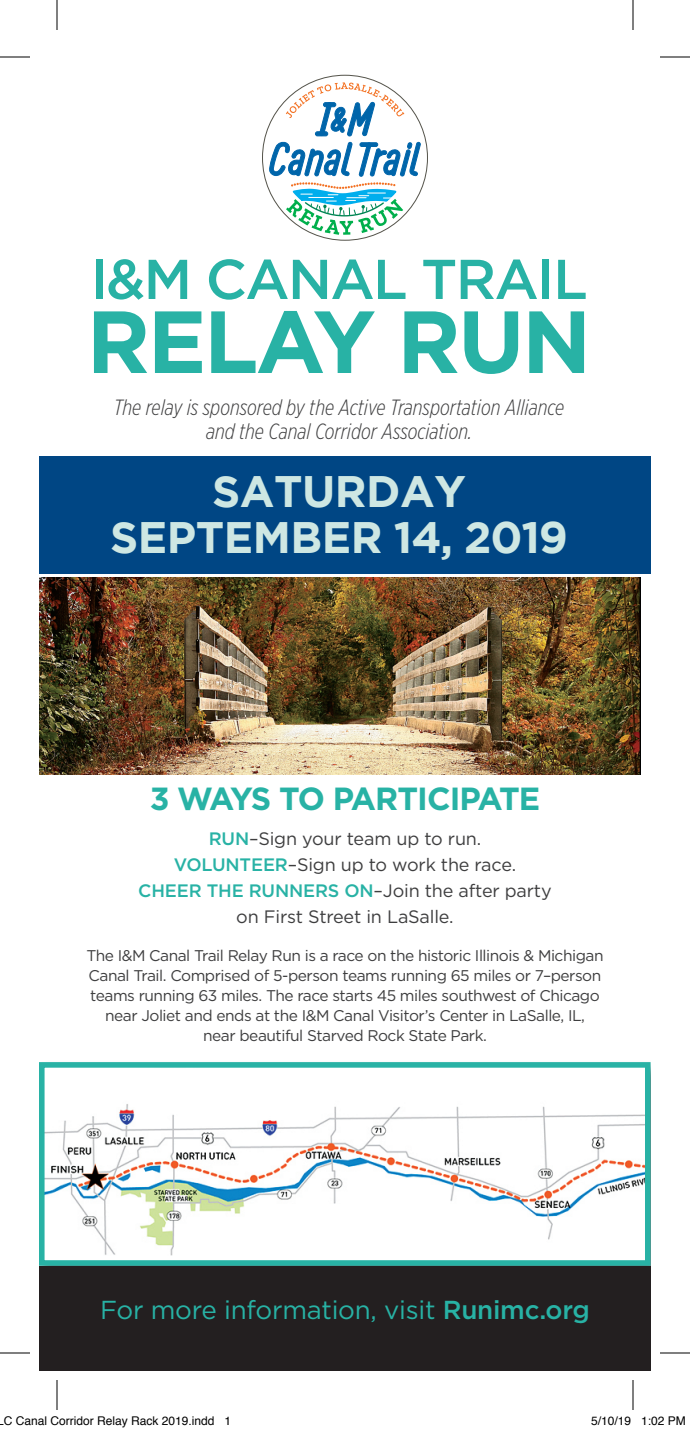
<style>
.page{position:relative;width:690px;height:1431px;background:#fff}
.page>*{position:absolute;margin:0;border:0;box-sizing:border-box;transform-origin:0 0}
.t1{font:700 88px "Gotham";letter-spacing:-.03em;color:#28b2a5}
.t2{font:500 56px "Gotham";letter-spacing:-.03em;color:#28b2a5}
.t3{font:700 44px/46px "Gotham";letter-spacing:-.01em;color:#cee7e3;text-align:center}
.t4{font:700 32px "Gotham";letter-spacing:-.045em;color:#28b2a5}
.t5{font:26px "Gotham";letter-spacing:-.01em;color:#28b2a5}
.t6{font:italic 300 22px/24px "Gotham X Narrow";color:#3e3e3f;text-align:center}
.t7{font:18px/26px "Gotham";letter-spacing:-.01em;color:#3e3e3f;text-align:center}
.t8{font:15.6px/20px "Gotham";letter-spacing:-.03em;color:#3e3e3f;text-align:center}
.t9{font:12px "Helvetica";color:#000}
.s1{font-weight:500;color:#28b2a5}
.s2{font-weight:500}
</style>
<div class="page">
<img style="left:46px;top:1104px;width:598px;height:152px">
<div style="left:39px;top:1062px;width:612px;height:204px;border:6px solid #28b2a5"></div>
<img style="left:39px;top:578px;width:602px;height:196px">
<div style="left:39px;top:1267px;width:612px;height:104px;background:#231f20"></div>
<div style="left:39px;top:457px;width:612px;height:117px;background:#004684"></div>
<svg style="left:286px;top:82px;width:118px;height:54px"></svg>
<svg style="left:269px;top:142px;width:152px;height:93px"></svg>
<hr style="left:0;top:57px;width:30px;height:1px;background:#000">
<hr style="left:660px;top:57px;width:30px;height:1px;background:#000">
<hr style="left:0;top:1353px;width:30px;height:1px;background:#000">
<hr style="left:660px;top:1353px;width:30px;height:1px;background:#000">
<hr style="left:57px;top:0;width:1px;height:30px;background:#000">
<hr style="left:57px;top:1380px;width:1px;height:30px;background:#000">
<hr style="left:633px;top:0;width:1px;height:30px;background:#000">
<hr style="left:633px;top:1380px;width:1px;height:30px;background:#000">
<h2 class="t2" style="left:90px;top:243px;width:499px">I&amp;M CANAL TRAIL</h2>
<h1 class="t1" style="left:87px;top:284px;width:506px">RELAY RUN</h1>
<h3 class="t6" style="left:114px;top:395px;width:452px">The relay is sponsored by the Active Transportation Alliance and the Canal Corridor Association.</h3>
<h3 class="t3" style="left:110px;top:467px;width:459px">SATURDAY<br>SEPTEMBER 14, 2019</h3>
<h3 class="t4" style="left:150px;top:778px;width:392px">3 WAYS TO PARTICIPATE</h3>
<p class="t7" style="left:138px;top:826px;width:415px"><span class="s1">RUN</span>–Sign your team up to run.<br><span class="s1">VOLUNTEER</span>–Sign up to work the race.<br><span class="s1">CHEER THE RUNNERS ON</span>–Join the after party on First Street in LaSalle.</p>
<p class="t8" style="left:86px;top:946px;width:519px">The I&amp;M Canal Trail Relay Run is a race on the historic Illinois &amp; Michigan Canal Trail. Comprised of 5-person teams running 65 miles or 7–person teams running 63 miles. The race starts 45 miles southwest of Chicago near Joliet and ends at the I&amp;M Canal Visitor’s Center in LaSalle, IL,<br>near beautiful Starved Rock State Park.</p>
<h3 class="t5" style="left:100px;top:1293px;width:491px">For more information, visit <span class="s2">Runimc.org</span></h3>
<p class="t9" style="left:-3px;top:1412px;width:236px">LC Canal Corridor Relay Rack 2019.indd 1</p>
<p class="t9" style="left:591px;top:1412px;width:96px">5/10/19 1:02 PM</p>
</div>
